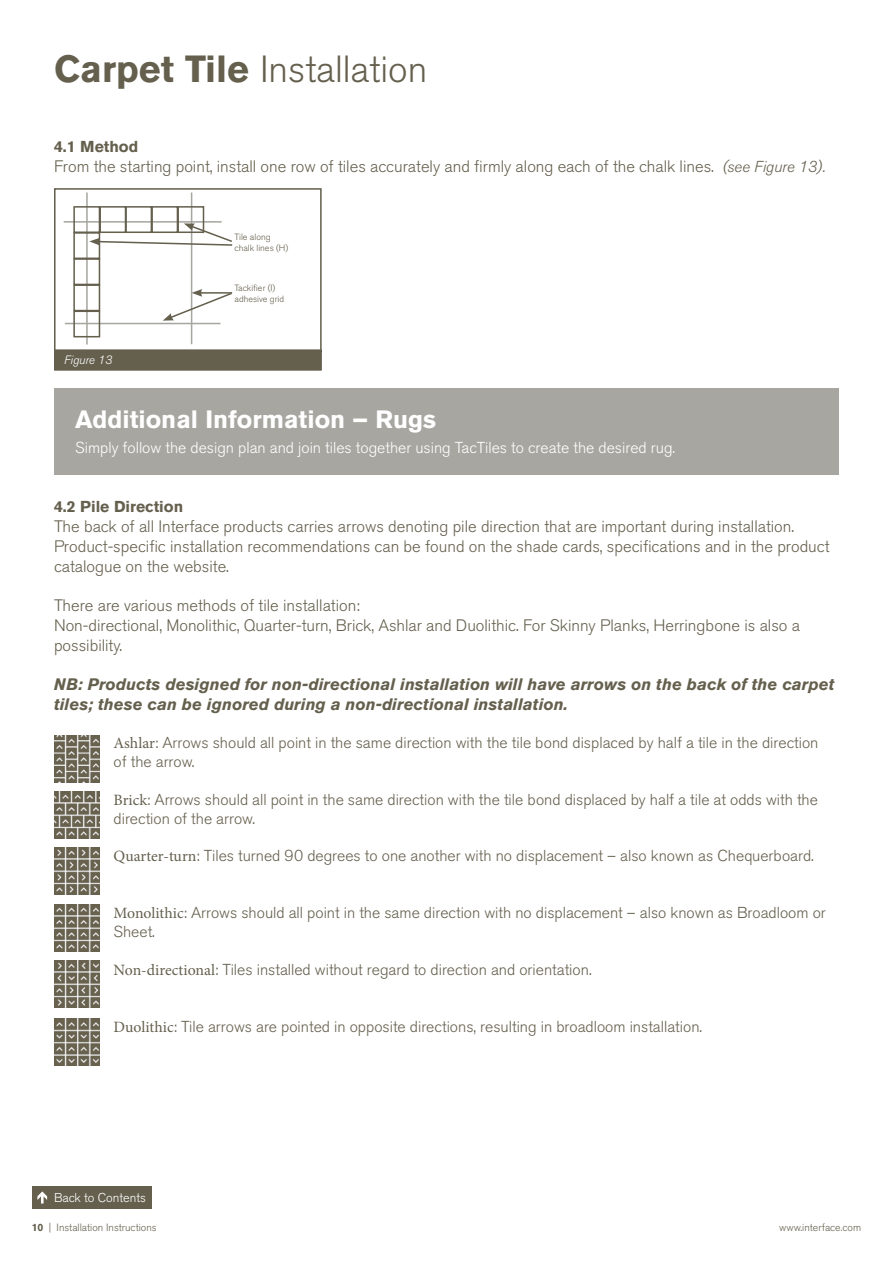
<style>
.page{position:relative;width:893px;height:1263px;background:#fff}
.page>*{position:absolute;margin:0;border:0;box-sizing:border-box;transform-origin:0 0}
.t1{font:300 37.5px "Akzidenz Grotesk Pro";color:#65604e}
.t2{font:700 24.9px "Akzidenz Grotesk Pro";color:#fff}
.t3{font:300 16.5px/19.8px "Akzidenz Grotesk Pro";color:#65604e}
.t4{font:italic 700 16.5px/19.8px "Akzidenz Grotesk Pro";color:#65604e}
.t5{font:300 15.75px/18.9px "Akzidenz Grotesk Pro";color:#65604e}
.t6{font:300 15.75px "Akzidenz Grotesk Pro";color:#fff}
.t7{font:700 15.75px "Akzidenz Grotesk Pro";color:#65604e}
.t8{font:300 12.75px "Akzidenz Grotesk Pro";color:#fff}
.t9{font:italic 300 12px "Akzidenz Grotesk Pro";color:#fff}
.t10{font:300 10.5px "Akzidenz Grotesk Pro";color:#65604e}
.t11{font:300 9px/10.8px "Akzidenz Grotesk Pro";color:#65604e}
.s1{font-weight:700}
.s2{font-style:italic;font-size:15.75px}
.s3{font-family:"Minion Pro";font-weight:400}
</style>
<div class="page">
<img style="left:54px;top:736px;width:45px;height:46px">
<img style="left:54px;top:791px;width:45px;height:47px">
<img style="left:54px;top:847px;width:45px;height:47px">
<img style="left:54px;top:905px;width:45px;height:47px">
<img style="left:54px;top:961px;width:45px;height:46px">
<img style="left:54px;top:1018px;width:45px;height:47px">
<div style="left:54px;top:188px;width:268px;height:182px;border:2px solid #65604e"></div>
<hr style="left:86px;top:192px;width:2px;height:153px;background:#a7a6a0">
<hr style="left:191px;top:192px;width:1px;height:152px;background:#a7a6a0">
<hr style="left:64px;top:221px;width:158px;height:2px;background:#a7a6a0">
<hr style="left:65px;top:323px;width:155px;height:1px;background:#a7a6a0">
<div style="left:73px;top:310px;width:27px;height:27px;border:2px solid #65604e"></div>
<div style="left:73px;top:284px;width:27px;height:27px;border:2px solid #65604e"></div>
<div style="left:73px;top:258px;width:27px;height:27px;border:2px solid #65604e"></div>
<div style="left:73px;top:232px;width:27px;height:27px;border:2px solid #65604e"></div>
<div style="left:73px;top:206px;width:27px;height:27px;border:2px solid #65604e"></div>
<div style="left:99px;top:206px;width:27px;height:27px;border:2px solid #65604e"></div>
<div style="left:125px;top:206px;width:27px;height:27px;border:2px solid #65604e"></div>
<div style="left:151px;top:206px;width:27px;height:27px;border:2px solid #65604e"></div>
<div style="left:177px;top:206px;width:27px;height:27px;border:2px solid #65604e"></div>
<svg style="left:163px;top:289px;width:70px;height:32px"></svg>
<svg style="left:89px;top:223px;width:144px;height:24px"></svg>
<div style="left:55px;top:350px;width:266px;height:20px;background:#65604e"></div>
<div style="left:54px;top:349px;width:268px;height:21px;border:2px solid #65604e"></div>
<div style="left:32px;top:1186px;width:119px;height:23px;background:#65604e"></div>
<svg style="left:37px;top:1191px;width:10px;height:12px"></svg>
<div style="left:54px;top:388px;width:785px;height:87px;background:#a7a6a0"></div>
<h1 class="t1" style="left:54px;top:45px;width:375px"><span class="s1">Carpet Tile</span> Installation</h1>
<p class="t7" style="left:54px;top:136px;width:86px">4.1 Method</p>
<p class="t3" style="left:54px;top:156px;width:773px">From the starting point, install one row of tiles accurately and firmly along each of the chalk lines. <span class="s2">(see Figure 13).</span></p>
<p class="t11" style="left:235px;top:231px;width:55px">Tile along chalk lines (H)</p>
<p class="t9" style="left:64px;top:352px;width:49px">Figure 13</p>
<p class="t11" style="left:235px;top:283px;width:51px">Tackifier (I) adhesive grid</p>
<h2 class="t2" style="left:75px;top:403px;width:362px">Additional Information – Rugs</h2>
<p class="t6" style="left:75px;top:437px;width:601px">Simply follow the design plan and join tiles together using TacTiles to create the desired rug.</p>
<p class="t7" style="left:54px;top:496px;width:131px">4.2 Pile Direction</p>
<p class="t3" style="left:54px;top:516px;width:777px">The back of all Interface products carries arrows denoting pile direction that are important during installation.<br>Product-specific installation recommendations can be found on the shade cards, specifications and in the product catalogue on the website.</p>
<p class="t3" style="left:54px;top:595px;width:747px">There are various methods of tile installation:<br>Non-directional, Monolithic, Quarter-turn, Brick, Ashlar and Duolithic. For Skinny Planks, Herringbone is also a possibility.</p>
<p class="t4" style="left:54px;top:674px;width:782px">NB: Products designed for non-directional installation will have arrows on the back of the carpet tiles; these can be ignored during a non-directional installation.</p>
<p class="t5" style="left:114px;top:733px;width:706px"><span class="s3">Ashlar</span>: Arrows should all point in the same direction with the tile bond displaced by half a tile in the direction of the arrow.</p>
<p class="t5" style="left:114px;top:790px;width:706px"><span class="s3">Brick</span>: Arrows should all point in the same direction with the tile bond displaced by half a tile at odds with the direction of the arrow.</p>
<p class="t5" style="left:114px;top:846px;width:702px"><span class="s3">Quarter-turn</span>: Tiles turned 90 degrees to one another with no displacement – also known as Chequerboard.</p>
<p class="t5" style="left:114px;top:903px;width:714px"><span class="s3">Monolithic</span>: Arrows should all point in the same direction with no displacement – also known as Broadloom or<br>Sheet.</p>
<p class="t5" style="left:114px;top:960px;width:480px"><span class="s3">Non-directional</span>: Tiles installed without regard to direction and orientation.</p>
<p class="t5" style="left:114px;top:1016px;width:590px"><span class="s3">Duolithic</span>: Tile arrows are pointed in opposite directions, resulting in broadloom installation.</p>
<p class="t8" style="left:54px;top:1189px;width:93px">Back to Contents</p>
<p class="t10" style="left:32px;top:1220px;width:126px"><span class="s1">10</span> | Installation Instructions</p>
<p class="t10" style="left:779px;top:1220px;width:83px">www.interface.com</p>
</div>
